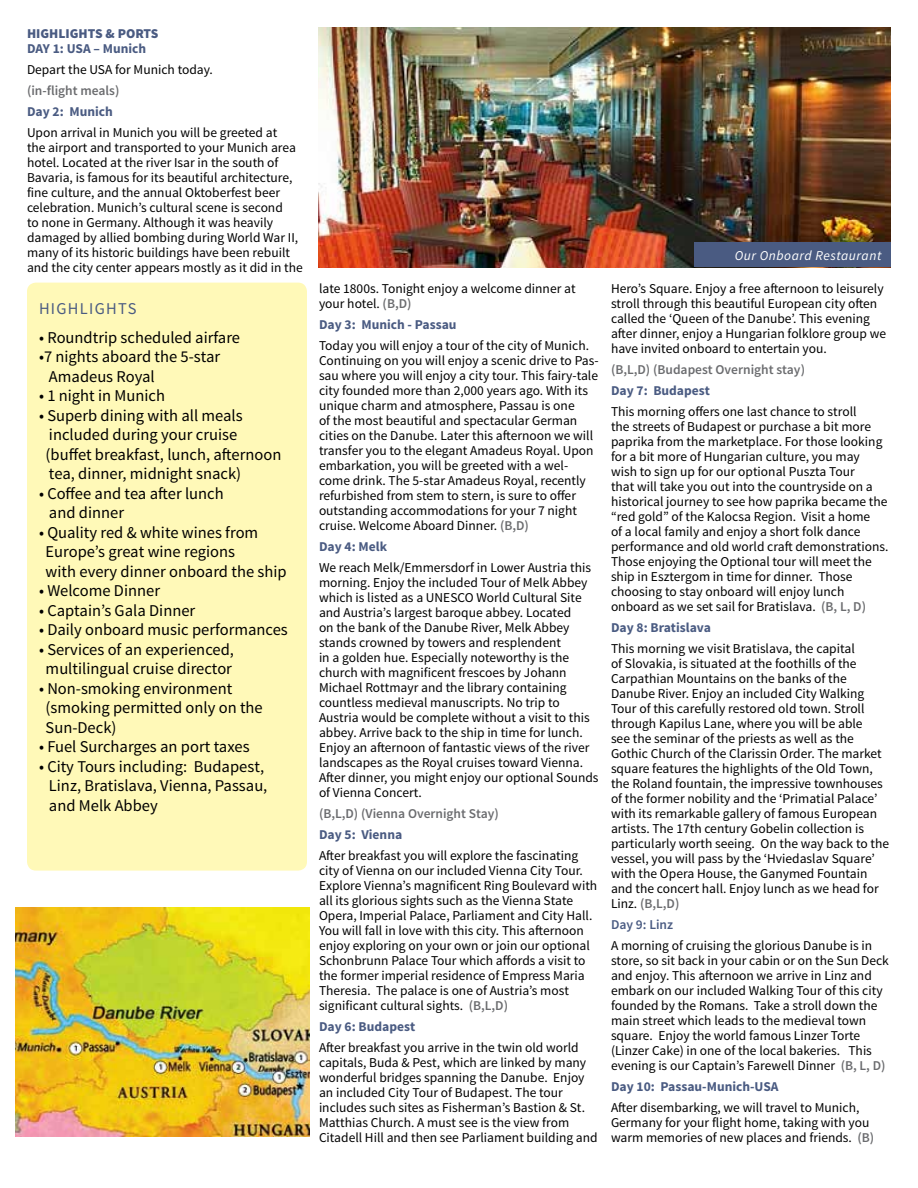
<style>
.page{position:relative;width:918px;height:1188px;background:#fff}
.page>*{position:absolute;margin:0;border:0;box-sizing:border-box;transform-origin:0 0}
.t1{font:16.5px/19.5px "Source Sans Pro";color:#000}
.t2{font:16.5px "Source Sans Pro";letter-spacing:.08em;color:#4a5b82}
.t3{font:13.5px/15px "Source Sans Pro";color:#000}
.t4{font:700 13.5px "Source Sans Pro";color:#4a5b82}
.t5{font:600 13.5px "Source Sans Pro";color:#6b6c6f}
.t6{font:italic 13.5px "Source Sans Pro";letter-spacing:.04em;color:#fff}
.t7{font:900 13.5px "Source Sans Pro";color:#4a5b82}
.t8{font:600 13.5px "Source Sans Pro";color:#4a5b82}
.s1{font-weight:600;color:#6b6c6f}
</style>
<div class="page">
<div style="left:27px;top:283px;width:280px;height:588px;background:#fff9b8;border-radius:9px"></div>
<img style="left:319px;top:27px;width:572px;height:240px">
<div style="left:694px;top:243px;width:197px;height:24px;background:#4a5b82"></div>
<img style="left:15px;top:907px;width:295px;height:229px">
<p class="t7" style="left:27px;top:25px;width:133px">HIGHLIGHTS &amp; PORTS</p>
<p class="t4" style="left:27px;top:40px;width:121px">DAY 1: USA – Munich</p>
<p class="t3" style="left:27px;top:62px;width:188px">Depart the USA for Munich today.</p>
<p class="t5" style="left:27px;top:82px;width:94px">(in-flight meals)</p>
<p class="t4" style="left:27px;top:103px;width:87px">Day 2: Munich</p>
<p class="t3" style="left:27px;top:125px;width:277px">Upon arrival in Munich you will be greeted at<br>the airport and transported to your Munich area hotel. Located at the river Isar in the south of Bavaria, is famous for its beautiful architecture, fine culture, and the annual Oktoberfest beer celebration. Munich’s cultural scene is second<br>to none in Germany. Although it was heavily damaged by allied bombing during World War II, many of its historic buildings have been rebuilt and the city center appears mostly as it did in the</p>
<p class="t2" style="left:39px;top:299px;width:99px">HIGHLIGHTS</p>
<p class="t1" style="left:39px;top:328px;width:203px">• Roundtrip scheduled airfare</p>
<p class="t1" style="left:49px;top:347px;width:173px;text-indent:-10px">•7 nights aboard the 5-star<br>Amadeus Royal</p>
<p class="t1" style="left:39px;top:386px;width:128px">• 1 night in Munich</p>
<p class="t1" style="left:46px;top:406px;width:237px;text-indent:-7px">• Superb dining with all meals included during your cruise (buffet breakfast, lunch, afternoon tea, dinner, midnight snack)</p>
<p class="t1" style="left:49px;top:484px;width:176px;text-indent:-10px">• Coffee and tea after lunch and dinner</p>
<p class="t1" style="left:46px;top:523px;width:242px;text-indent:-7px">• Quality red &amp; white wines from<br>Europe’s great wine regions<br>with every dinner onboard the ship</p>
<p class="t1" style="left:39px;top:581px;width:123px">• Welcome Dinner</p>
<p class="t1" style="left:39px;top:601px;width:158px">• Captain’s Gala Dinner</p>
<p class="t1" style="left:39px;top:620px;width:250px">• Daily onboard music performances</p>
<p class="t1" style="left:39px;top:640px;width:196px;text-align:center">• Services of an experienced, multilingual cruise director</p>
<p class="t1" style="left:46px;top:679px;width:219px;text-indent:-7px">• Non-smoking environment (smoking permitted only on the<br>Sun-Deck)</p>
<p class="t1" style="left:39px;top:737px;width:212px">• Fuel Surcharges an port taxes</p>
<p class="t1" style="left:49px;top:757px;width:220px;text-indent:-10px">• City Tours including: Budapest,<br>Linz, Bratislava, Vienna, Passau, and Melk Abbey</p>
<p class="t3" style="left:319px;top:281px;width:258px">late 1800s. Tonight enjoy a welcome dinner at your hotel. <span class="s1">(B,D)</span></p>
<p class="t4" style="left:319px;top:316px;width:139px">Day 3: Munich - Passau</p>
<p class="t3" style="left:319px;top:338px;width:281px">Today you will enjoy a tour of the city of Munich.<br>Continuing on you will enjoy a scenic drive to Pas&shy;sau where you will enjoy a city tour. This fairy-tale city founded more than 2,000 years ago. With its unique charm and atmosphere, Passau is one<br>of the most beautiful and spectacular German cities on the Danube. Later this afternoon we will transfer you to the elegant Amadeus Royal. Upon embarkation, you will be greeted with a wel&shy;come drink. The 5-star Amadeus Royal, recently refurbished from stem to stern, is sure to offer outstanding accommodations for your 7 night cruise. Welcome Aboard Dinner. <span class="s1">(B,D)</span></p>
<p class="t4" style="left:319px;top:538px;width:70px">Day 4: Melk</p>
<p class="t3" style="left:319px;top:560px;width:281px">We reach Melk/Emmersdorf in Lower Austria this morning. Enjoy the included Tour of Melk Abbey which is listed as a UNESCO World Cultural Site and Austria’s largest baroque abbey. Located<br>on the bank of the Danube River, Melk Abbey stands crowned by towers and resplendent<br>in a golden hue. Especially noteworthy is the church with magnificent frescoes by Johann Michael Rottmayr and the library containing countless medieval manuscripts. No trip to Austria would be complete without a visit to this abbey. Arrive back to the ship in time for lunch.<br>Enjoy an afternoon of fantastic views of the river landscapes as the Royal cruises toward Vienna.<br>After dinner, you might enjoy our optional Sounds of Vienna Concert.</p>
<p class="t5" style="left:319px;top:805px;width:181px">(B,L,D) (Vienna Overnight Stay)</p>
<p class="t4" style="left:319px;top:826px;width:85px">Day 5: Vienna</p>
<p class="t3" style="left:319px;top:848px;width:280px">After breakfast you will explore the fascinating city of Vienna on our included Vienna City Tour.<br>Explore Vienna’s magnificent Ring Boulevard with all its glorious sights such as the Vienna State Opera, Imperial Palace, Parliament and City Hall.<br>You will fall in love with this city. This afternoon enjoy exploring on your own or join our optional Schonbrunn Palace Tour which affords a visit to the former imperial residence of Empress Maria Theresia. The palace is one of Austria’s most significant cultural sights. <span class="s1">(B,L,D)</span></p>
<p class="t4" style="left:319px;top:1018px;width:98px">Day 6: Budapest</p>
<p class="t3" style="left:319px;top:1040px;width:280px">After breakfast you arrive in the twin old world capitals, Buda &amp; Pest, which are linked by many wonderful bridges spanning the Danube. Enjoy an included City Tour of Budapest. The tour includes such sites as Fisherman’s Bastion &amp; St.<br>Matthias Church. A must see is the view from Citadell Hill and then see Parliament building and</p>
<p class="t6" style="left:735px;top:247px;width:148px">Our Onboard Restaurant</p>
<p class="t3" style="left:611px;top:281px;width:277px">Hero’s Square. Enjoy a free afternoon to leisurely stroll through this beautiful European city often called the ‘Queen of the Danube’. This evening after dinner, enjoy a Hungarian folklore group we have invited onboard to entertain you.</p>
<p class="t5" style="left:611px;top:361px;width:196px">(B,L,D) (Budapest Overnight stay)</p>
<p class="t4" style="left:611px;top:382px;width:101px">Day 7: Budapest</p>
<p class="t3" style="left:611px;top:404px;width:279px">This morning offers one last chance to stroll<br>the streets of Budapest or purchase a bit more paprika from the marketplace. For those looking for a bit more of Hungarian culture, you may wish to sign up for our optional Puszta Tour<br>that will take you out into the countryside on a historical journey to see how paprika became the “red gold” of the Kalocsa Region. Visit a home<br>of a local family and enjoy a short folk dance performance and old world craft demonstrations.<br>Those enjoying the Optional tour will meet the ship in Esztergom in time for dinner. Those choosing to stay onboard will enjoy lunch onboard as we set sail for Bratislava. <span class="s1">(B, L, D)</span></p>
<p class="t4" style="left:611px;top:619px;width:101px">Day 8: Bratislava</p>
<p class="t3" style="left:611px;top:641px;width:280px">This morning we visit Bratislava, the capital<br>of Slovakia, is situated at the foothills of the Carpathian Mountains on the banks of the Danube River. Enjoy an included City Walking Tour of this carefully restored old town. Stroll through Kapilus Lane, where you will be able<br>see the seminar of the priests as well as the Gothic Church of the Clarissin Order. The market square features the highlights of the Old Town, the Roland fountain, the impressive townhouses of the former nobility and the ‘Primatial Palace’ with its remarkable gallery of famous European artists. The 17th century Gobelin collection is particularly worth seeing. On the way back to the vessel, you will pass by the ‘Hviedaslav Square’ with the Opera House, the Ganymed Fountain and the concert hall. Enjoy lunch as we head for Linz. <span class="s1">(B,L,D)</span></p>
<p class="t8" style="left:611px;top:916px;width:64px">Day 9: Linz</p>
<p class="t3" style="left:611px;top:938px;width:279px">A morning of cruising the glorious Danube is in store, so sit back in your cabin or on the Sun Deck and enjoy. This afternoon we arrive in Linz and embark on our included Walking Tour of this city founded by the Romans. Take a stroll down the main street which leads to the medieval town square. Enjoy the world famous Linzer Torte (Linzer Cake) in one of the local bakeries. This evening is our Captain’s Farewell Dinner <span class="s1">(B, L, D)</span></p>
<p class="t4" style="left:611px;top:1078px;width:169px">Day 10: Passau-Munich-USA</p>
<p class="t3" style="left:611px;top:1100px;width:265px">After disembarking, we will travel to Munich,<br>Germany for your flight home, taking with you warm memories of new places and friends. <span class="s1">(B)</span></p>
</div>
